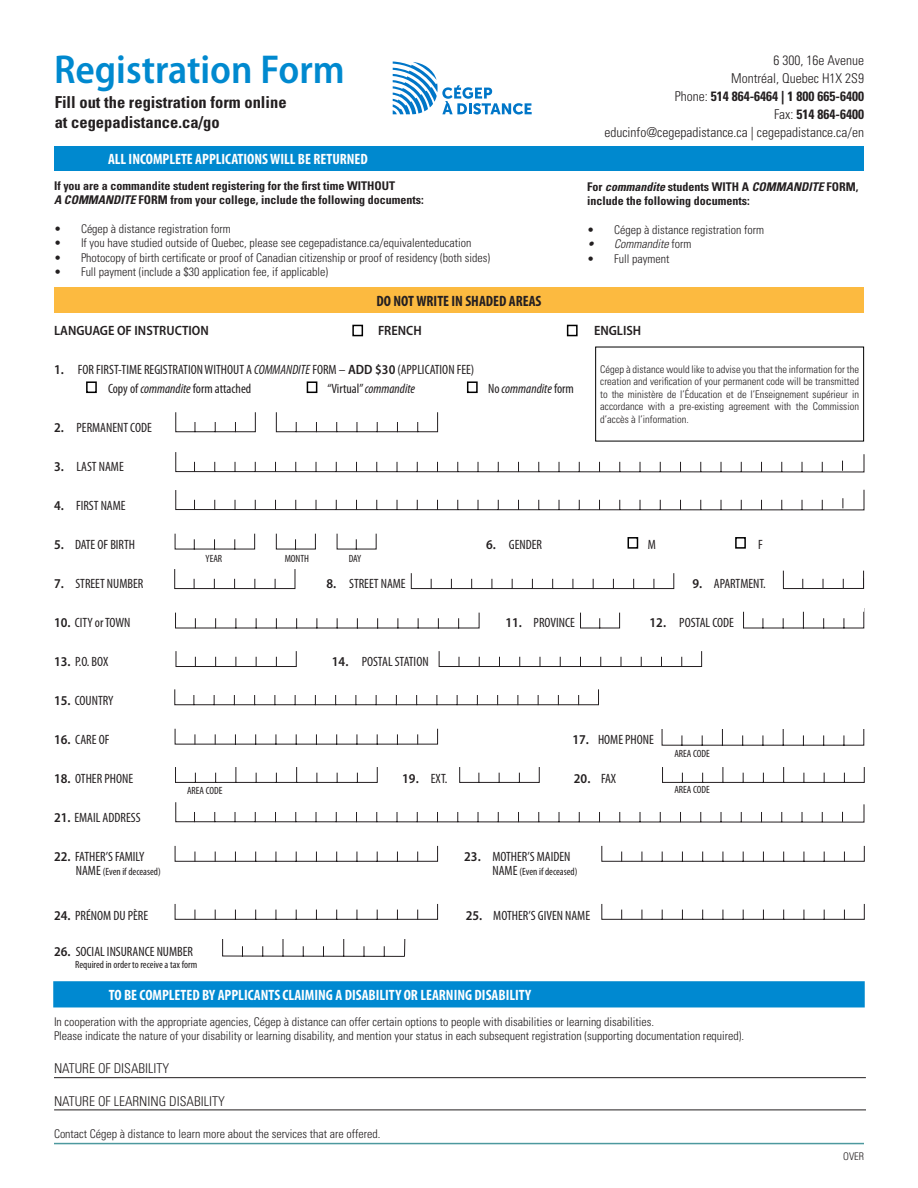
<style>
.page{position:relative;width:918px;height:1188px;background:#fff}
.page>*{position:absolute;margin:0;border:0;box-sizing:border-box;transform-origin:0 0}
.t1{font:600 semi-condensed 40.5px "Myriad Pro";color:#0089cf}
.t2{font:700 condensed 16.5px/19.8px "Univers LT Std";color:#231f20}
.t3{font:700 condensed 15px "Myriad Pro";color:#fff}
.t4{font:700 condensed 15px "Myriad Pro";color:#241f21}
.t5{font:condensed 13.5px "Myriad Pro";color:#231f20}
.t6{font:300 condensed 13.5px "Univers LT Std";color:#231f20}
.t7{font:700 condensed 13.5px "Univers LT Std";color:#231f20}
.t8{font:600 semi-condensed 13.5px "Myriad Pro";color:#231f20}
.t9{font:italic condensed 13.5px "Myriad Pro";color:#231f20}
.t10{font:300 condensed 12px "Univers LT Std";color:#231f20}
.t11{font:700 condensed 12px "Univers LT Std";color:#231f20}
.t12{font:italic 300 condensed 12px "Univers LT Std";color:#231f20}
.t13{font:300 condensed 10.5px/12.6px "Univers LT Std";color:#231f20;text-align:justify}
.t14{font:condensed 10.5px "Myriad Pro";color:#231f20}
.s1{font-weight:300}
.s2{font-style:italic}
.s3{font-style:normal}
.s4{font-weight:600;font-stretch:semi-condensed}
.s5{font-weight:400;font-stretch:condensed}
.s6{font-size:13.5px}
</style>
<div class="page">
<div style="left:54px;top:146px;width:810px;height:25px;background:#0089cf"></div>
<div style="left:54px;top:287px;width:810px;height:26px;background:#fcba40"></div>
<div style="left:352px;top:325px;width:11px;height:11px;border:2px solid #000"></div>
<div style="left:54px;top:982px;width:810px;height:25px;background:#0089d1"></div>
<div style="left:53px;top:981px;width:812px;height:26px;border:2px solid #0089cf"></div>
<hr style="left:54px;top:1143px;width:810px;height:1px;background:#4d999e">
<svg style="left:175px;top:412px;width:263px;height:21px"></svg>
<svg style="left:174px;top:534px;width:203px;height:16px"></svg>
<svg style="left:174px;top:689px;width:425px;height:17px"></svg>
<svg style="left:175px;top:452px;width:690px;height:21px"></svg>
<div style="left:567px;top:325px;width:11px;height:11px;border:2px solid #000"></div>
<div style="left:467px;top:381px;width:11px;height:12px;border:2px solid #000"></div>
<div style="left:307px;top:381px;width:10px;height:12px;border:2px solid #000"></div>
<div style="left:86px;top:381px;width:11px;height:12px;border:2px solid #000"></div>
<hr style="left:54px;top:1077px;width:812px;height:1px;background:#231f20">
<hr style="left:54px;top:1110px;width:812px;height:1px;background:#231f20">
<svg style="left:175px;top:489px;width:690px;height:22px"></svg>
<div style="left:735px;top:537px;width:11px;height:12px;border:2px solid #000"></div>
<div style="left:628px;top:537px;width:10px;height:12px;border:2px solid #000"></div>
<svg style="left:174px;top:569px;width:122px;height:21px"></svg>
<svg style="left:411px;top:573px;width:264px;height:17px"></svg>
<svg style="left:783px;top:571px;width:81px;height:19px"></svg>
<svg style="left:175px;top:612px;width:445px;height:17px"></svg>
<div style="left:573px;top:604px;width:54px;height:9px;background:#fff"></div>
<svg style="left:743px;top:608px;width:122px;height:21px"></svg>
<div style="left:729px;top:603px;width:135px;height:9px;background:#fff"></div>
<svg style="left:459px;top:767px;width:81px;height:16px"></svg>
<svg style="left:175px;top:767px;width:203px;height:16px"></svg>
<svg style="left:662px;top:767px;width:203px;height:16px"></svg>
<svg style="left:175px;top:802px;width:690px;height:21px"></svg>
<svg style="left:601px;top:845px;width:264px;height:17px"></svg>
<svg style="left:174px;top:728px;width:264px;height:17px"></svg>
<svg style="left:174px;top:845px;width:264px;height:17px"></svg>
<svg style="left:438px;top:651px;width:264px;height:16px"></svg>
<svg style="left:175px;top:651px;width:122px;height:16px"></svg>
<svg style="left:661px;top:729px;width:204px;height:17px"></svg>
<svg style="left:601px;top:904px;width:264px;height:16px"></svg>
<svg style="left:174px;top:903px;width:264px;height:17px"></svg>
<svg style="left:222px;top:939px;width:184px;height:18px"></svg>
<svg style="left:393px;top:61px;width:139px;height:54px"></svg>
<p class="t1" style="left:54px;top:47px;width:292px">Registration Form</p>
<p class="t6" style="left:774px;top:52px;width:92px">6 300, 16e Avenue</p>
<p class="t6" style="left:731px;top:70px;width:134px">Montréal, Quebec H1X 2S9</p>
<p class="t7" style="left:675px;top:88px;width:191px"><span class="s1">Phone:</span> 514 864-6464 | 1 800 665-6400</p>
<p class="t7" style="left:774px;top:106px;width:91px"><span class="s1">Fax:</span> 514 864-6400</p>
<p class="t6" style="left:604px;top:124px;width:261px">educinfo@cegepadistance.ca | cegepadistance.ca/en</p>
<p class="t2" style="left:55px;top:92px;width:233px">Fill out the registration form online at cegepadistance.ca/go</p>
<p class="t3" style="left:108px;top:150px;width:261px">ALL INCOMPLETE APPLICATIONS WILL BE RETURNED</p>
<p class="t11" style="left:54px;top:178px;width:343px">If you are a commandite student registering for the first time WITHOUT</p>
<p class="t11" style="left:54px;top:193px;width:371px"><span class="s2">A COMMANDITE</span> FORM from your college, include the following documents:</p>
<p class="t10" style="left:54px;top:222px;width:178px">• Cégep à distance registration form</p>
<p class="t10" style="left:54px;top:236px;width:419px">• If you have studied outside of Quebec, please see cegepadistance.ca/equivalenteducation</p>
<p class="t10" style="left:54px;top:250px;width:438px">• Photocopy of birth certificate or proof of Canadian citizenship or proof of residency (both sides)</p>
<p class="t10" style="left:54px;top:265px;width:276px">• Full payment (include a $30 application fee, if applicable)</p>
<p class="t11" style="left:587px;top:179px;width:273px">For <span class="s2">commandite</span> students WITH A <span class="s2">COMMANDITE</span> FORM,</p>
<p class="t11" style="left:587px;top:193px;width:164px">include the following documents:</p>
<p class="t10" style="left:587px;top:222px;width:178px">• Cégep à distance registration form</p>
<p class="t12" style="left:587px;top:237px;width:106px">• Commandite <span class="s3">form</span></p>
<p class="t10" style="left:587px;top:251px;width:84px">• Full payment</p>
<p class="t4" style="left:376px;top:291px;width:167px">DO NOT WRITE IN SHADED AREAS</p>
<p class="t8" style="left:54px;top:323px;width:156px">LANGUAGE OF INSTRUCTION</p>
<p class="t8" style="left:378px;top:323px;width:45px">FRENCH</p>
<p class="t8" style="left:594px;top:323px;width:49px">ENGLISH</p>
<p class="t5" style="left:54px;top:361px;width:422px"><span class="s4">1.</span> FOR FIRST-TIME REGISTRATION WITHOUT A <span class="s2">COMMANDITE</span> FORM – <span class="s4">ADD $30</span> (APPLICATION FEE)</p>
<p class="t5" style="left:108px;top:381px;width:145px">Copy of <span class="s2">commandite</span> form attached</p>
<p class="t9" style="left:327px;top:381px;width:89px"><span class="s3">“Virtual”</span> commandite</p>
<p class="t9" style="left:488px;top:381px;width:87px"><span class="s3">No</span> commandite <span class="s3">form</span></p>
<p class="t5" style="left:54px;top:420px;width:99px"><span class="s4">2.</span> PERMANENT CODE</p>
<p class="t5" style="left:54px;top:459px;width:71px"><span class="s4">3.</span> LAST NAME</p>
<p class="t5" style="left:54px;top:498px;width:73px"><span class="s4">4.</span> FIRST NAME</p>
<p class="t5" style="left:54px;top:537px;width:83px"><span class="s4">5.</span> DATE OF BIRTH</p>
<p class="t5" style="left:486px;top:537px;width:58px"><span class="s4">6.</span> GENDER</p>
<p class="t5" style="left:648px;top:537px;width:10px">M</p>
<p class="t5" style="left:758px;top:537px;width:6px">F</p>
<p class="t5" style="left:54px;top:576px;width:91px"><span class="s4">7.</span> STREET NUMBER</p>
<p class="t5" style="left:327px;top:576px;width:81px"><span class="s4">8.</span> STREET NAME</p>
<p class="t5" style="left:693px;top:576px;width:75px"><span class="s4">9.</span> APARTMENT.</p>
<p class="t5" style="left:54px;top:615px;width:78px"><span class="s4">10.</span> CITY or TOWN</p>
<p class="t5" style="left:506px;top:615px;width:71px"><span class="s4">11.</span> PROVINCE</p>
<p class="t5" style="left:650px;top:615px;width:86px"><span class="s4">12.</span> POSTAL CODE</p>
<p class="t5" style="left:54px;top:654px;width:56px"><span class="s4">13.</span> P.O. BOX</p>
<p class="t5" style="left:332px;top:654px;width:98px"><span class="s4">14.</span> POSTAL STATION</p>
<p class="t5" style="left:54px;top:693px;width:61px"><span class="s4">15.</span> COUNTRY</p>
<p class="t5" style="left:54px;top:732px;width:57px"><span class="s4">16.</span> CARE OF</p>
<p class="t5" style="left:573px;top:732px;width:83px"><span class="s4">17.</span> HOME PHONE</p>
<p class="t5" style="left:54px;top:771px;width:81px"><span class="s4">18.</span> OTHER PHONE</p>
<p class="t5" style="left:402px;top:771px;width:47px"><span class="s4">19.</span> EXT.</p>
<p class="t8" style="left:574px;top:771px;width:44px">20. <span class="s5">FAX</span></p>
<p class="t5" style="left:54px;top:810px;width:88px"><span class="s4">21.</span> EMAIL ADDRESS</p>
<p class="t5" style="left:54px;top:849px;width:92px"><span class="s4">22.</span> FATHER’S FAMILY</p>
<p class="t5" style="left:464px;top:849px;width:108px"><span class="s4">23.</span> MOTHER’S MAIDEN</p>
<p class="t14" style="left:76px;top:865px;width:86px"><span class="s6">NAME</span> (Even if deceased)</p>
<p class="t14" style="left:493px;top:865px;width:86px"><span class="s6">NAME</span> (Even if deceased)</p>
<p class="t5" style="left:54px;top:907px;width:96px"><span class="s4">24.</span> PRÉNOM DU PÈRE</p>
<p class="t5" style="left:466px;top:907px;width:126px"><span class="s4">25.</span> MOTHER’S GIVEN NAME</p>
<p class="t5" style="left:54px;top:943px;width:141px"><span class="s4">26.</span> SOCIAL INSURANCE NUMBER</p>
<p class="t14" style="left:75px;top:958px;width:124px">Required in order to receive a tax form</p>
<p class="t13" style="left:600px;top:363px;width:260px">Cégep à distance would like to advise you that the information for the creation and verification of your permanent code will be transmitted to the ministère de l’Éducation et de l’Enseignement supérieur in accordance with a pre-existing agreement with the Commission d’accès à l’information.</p>
<p class="t14" style="left:206px;top:552px;width:18px">YEAR</p>
<p class="t14" style="left:285px;top:552px;width:26px">MONTH</p>
<p class="t14" style="left:349px;top:552px;width:14px">DAY</p>
<p class="t14" style="left:674px;top:747px;width:37px">AREA CODE</p>
<p class="t14" style="left:187px;top:785px;width:37px">AREA CODE</p>
<p class="t14" style="left:674px;top:783px;width:37px">AREA CODE</p>
<p class="t3" style="left:109px;top:986px;width:424px">TO BE COMPLETED BY APPLICANTS CLAIMING A DISABILITY OR LEARNING DISABILITY</p>
<p class="t10" style="left:54px;top:1014px;width:602px">In cooperation with the appropriate agencies, Cégep à distance can offer certain options to people with disabilities or learning disabilities.</p>
<p class="t10" style="left:54px;top:1029px;width:692px">Please indicate the nature of your disability or learning disability, and mention your status in each subsequent registration (supporting documentation required).</p>
<p class="t6" style="left:54px;top:1060px;width:117px">NATURE OF DISABILITY</p>
<p class="t6" style="left:54px;top:1093px;width:172px">NATURE OF LEARNING DISABILITY</p>
<p class="t10" style="left:54px;top:1127px;width:328px">Contact Cégep à distance to learn more about the services that are offered.</p>
<p class="t13" style="left:843px;top:1150px;width:22px">OVER</p>
</div>
